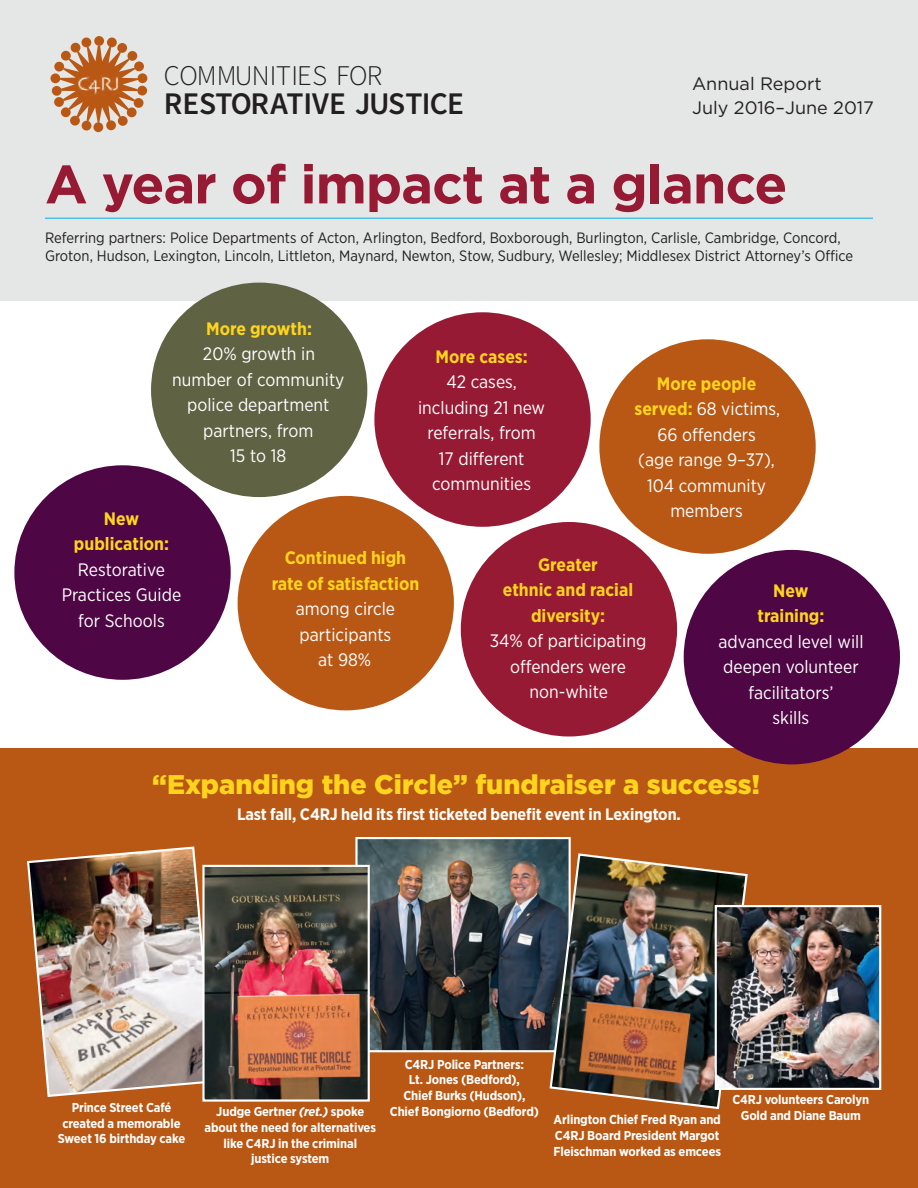
<style>
.page{position:relative;width:918px;height:1188px;background:#fff}
.page>*{position:absolute;margin:0;border:0;box-sizing:border-box;transform-origin:0 0}
.t1{font:700 54px "Gotham";letter-spacing:-.02em;color:#971a34}
.t2{font:600 31.5px "Source Sans Pro";letter-spacing:-.02em;color:#231f20}
.t3{font:300 28.5px "Source Sans Pro";letter-spacing:-.01em;color:#231f20}
.t4{font:900 27px "Gotham";color:#fed41d}
.t5{font:18px/25.5px "Gotham Narrow";color:#fff;text-align:center}
.t6{font:700 18px/25.5px "Gotham Narrow";color:#fed41d;text-align:center}
.t7{font:18px/24px "Gotham";color:#231f20}
.t8{font:700 16.5px "Gotham Narrow";letter-spacing:-.01em;color:#fff}
.t9{font:15px/18px "Gotham Narrow";color:#1f2020}
.t10{font:700 12.9px/15.8px "Gotham Narrow";letter-spacing:-.01em;color:#fff;text-align:center}
.s1{color:#231f20}
.s2{font-weight:700;color:#fed41d}
.s3{font-style:italic}
</style>
<div class="page">
<div style="left:0;top:749px;width:918px;height:439px;background:#b95814"></div>
<div style="left:0;top:0;width:918px;height:301px;background:#e5e6e6"></div>
<div style="left:81px;top:38px;width:10px;height:9px;background:#b95814;border-radius:50%"></div>
<div style="left:71px;top:43px;width:9px;height:10px;background:#b95814;border-radius:50%"></div>
<div style="left:54px;top:62px;width:10px;height:10px;background:#b95814;border-radius:50%"></div>
<div style="left:50px;top:73px;width:10px;height:10px;background:#b95814;border-radius:50%"></div>
<div style="left:52px;top:86px;width:10px;height:10px;background:#b95814;border-radius:50%"></div>
<div style="left:54px;top:97px;width:10px;height:10px;background:#b95814;border-radius:50%"></div>
<div style="left:94px;top:36px;width:10px;height:10px;background:#b95814;border-radius:50%"></div>
<div style="left:107px;top:38px;width:10px;height:9px;background:#b95814;border-radius:50%"></div>
<div style="left:117px;top:43px;width:10px;height:10px;background:#b95814;border-radius:50%"></div>
<svg style="left:134px;top:98px;width:10px;height:10px"></svg>
<div style="left:137px;top:86px;width:10px;height:9px;background:#b95814;border-radius:50%"></div>
<div style="left:138px;top:73px;width:9px;height:10px;background:#b95814;border-radius:50%"></div>
<div style="left:134px;top:61px;width:10px;height:10px;background:#b95814;border-radius:50%"></div>
<div style="left:93px;top:122px;width:10px;height:10px;background:#b95814;border-radius:50%"></div>
<div style="left:106px;top:120px;width:10px;height:10px;background:#b95814;border-radius:50%"></div>
<svg style="left:118px;top:116px;width:10px;height:10px"></svg>
<svg style="left:70px;top:116px;width:10px;height:10px"></svg>
<div style="left:82px;top:121px;width:9px;height:10px;background:#b95814;border-radius:50%"></div>
<svg style="left:60px;top:46px;width:79px;height:77px"></svg>
<div style="left:81px;top:70px;width:37px;height:31px;background:#b95814;border-radius:50%"></div>
<div style="left:81px;top:67px;width:5px;height:15px;background:#b95814;border-radius:50%"></div>
<div style="left:84px;top:91px;width:15px;height:15px;background:#b95814;border-radius:50%"></div>
<img style="left:78px;top:75px;width:41px;height:20px">
<hr style="left:45px;top:218px;width:828px;height:1px;background:#00aeef">
<div style="left:151px;top:283px;width:216px;height:214px;background:#5f6343;border-radius:50%"></div>
<div style="left:374px;top:312px;width:217px;height:215px;background:#971a34;border-radius:50%"></div>
<div style="left:599px;top:339px;width:217px;height:215px;background:#b95814;border-radius:50%"></div>
<div style="left:684px;top:550px;width:216px;height:214px;background:#4e0644;border-radius:50%"></div>
<div style="left:14px;top:465px;width:217px;height:215px;background:#4e0644;border-radius:50%"></div>
<div style="left:238px;top:496px;width:216px;height:214px;background:#b95814;border-radius:50%"></div>
<div style="left:461px;top:522px;width:216px;height:214px;background:#971a34;border-radius:50%"></div>
<img style="left:27px;top:846px;width:189px;height:251px">
<img style="left:358px;top:840px;width:210px;height:209px">
<div style="left:355px;top:837px;width:216px;height:215px;border:2px solid #fff"></div>
<img style="left:548px;top:852px;width:200px;height:258px">
<img style="left:205px;top:868px;width:162px;height:231px">
<div style="left:202px;top:865px;width:168px;height:237px;border:2px solid #fff"></div>
<img style="left:718px;top:908px;width:160px;height:179px">
<div style="left:715px;top:905px;width:166px;height:185px;border:2px solid #fff"></div>
<h3 class="t3" style="left:164px;top:58px;width:220px">COMMUNITIES FOR</h3>
<h2 class="t2" style="left:164px;top:83px;width:302px">RESTORATIVE JUSTICE</h2>
<p class="t7" style="left:692px;top:71px;width:183px">Annual Report<br>July 2016–June 2017</p>
<h1 class="t1" style="left:45px;top:148px;width:744px">A year of impact at a glance</h1>
<p class="t9" style="left:45px;top:228px;width:810px"><span class="s1">Referring partners: Police Departments of</span> Acton, Arlington, Bedford, Boxborough, Burlington, Carlisle, Cambridge, Concord,<br>Groton, Hudson, Lexington, Lincoln, Littleton, Maynard, Newton, Stow, Sudbury, Wellesley; Middlesex District Attorney’s Office</p>
<p class="t6" style="left:206px;top:316px;width:107px">More growth:</p>
<p class="t5" style="left:172px;top:341px;width:174px">20% growth in number of community police department partners, from<br>15 to 18</p>
<p class="t6" style="left:435px;top:343px;width:94px">More cases:</p>
<p class="t5" style="left:418px;top:369px;width:129px">42 cases, including 21 new referrals, from<br>17 different communities</p>
<p class="t5" style="left:634px;top:370px;width:147px"><span class="s2">More people served:</span> 68 victims,<br>66 offenders<br>(age range 9–37),<br>104 community members</p>
<p class="t6" style="left:74px;top:505px;width:97px">New publication:</p>
<p class="t5" style="left:62px;top:556px;width:121px">Restorative<br>Practices Guide for Schools</p>
<p class="t6" style="left:272px;top:545px;width:149px">Continued high rate of satisfaction</p>
<p class="t5" style="left:296px;top:596px;width:101px">among circle participants at 98%</p>
<p class="t6" style="left:503px;top:552px;width:132px">Greater<br>ethnic and racial diversity:</p>
<p class="t5" style="left:490px;top:628px;width:158px">34% of participating offenders were non-white</p>
<p class="t6" style="left:757px;top:577px;width:68px">New training:</p>
<p class="t5" style="left:718px;top:628px;width:147px">advanced level will deepen volunteer facilitators’<br>skills</p>
<h3 class="t4" style="left:152px;top:766px;width:610px">“Expanding the Circle” fundraiser a success!</h3>
<p class="t8" style="left:237px;top:803px;width:445px">Last fall, C4RJ held its first ticketed benefit event in Lexington.</p>
<p class="t10" style="left:390px;top:1056px;width:151px">C4RJ Police Partners:<br>Lt. Jones (Bedford),<br>Chief Burks (Hudson),<br>Chief Bongiorno (Bedford)</p>
<p class="t10" style="left:58px;top:1099px;width:129px">Prince Street Café created a memorable<br>Sweet 16 birthday cake</p>
<p class="t10" style="left:205px;top:1103px;width:173px">Judge Gertner <span class="s3">(ret.)</span> spoke about the need for alternatives like C4RJ in the criminal justice system</p>
<p class="t10" style="left:553px;top:1112px;width:169px;text-align:left">Arlington Chief Fred Ryan and<br>C4RJ Board President Margot<br>Fleischman worked as emcees</p>
<p class="t10" style="left:732px;top:1091px;width:138px">C4RJ volunteers Carolyn<br>Gold and Diane Baum</p>
</div>
